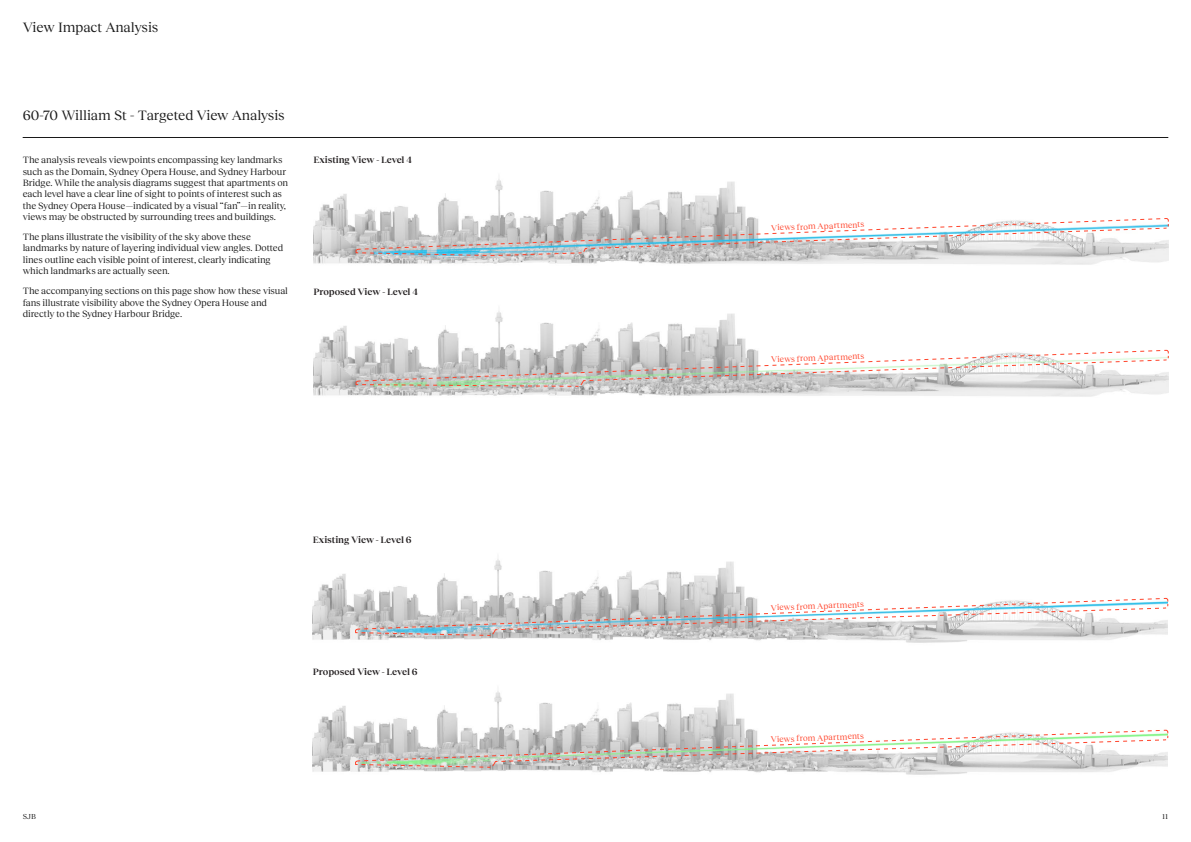
<style>
.page{position:relative;width:1191px;height:842px;background:#fff}
.page>*{position:absolute;margin:0;border:0;box-sizing:border-box;transform-origin:0 0}
.t1{font:14px "Reckless Neue";letter-spacing:-.005em;color:#191919}
.t2{font:9.5px/11.4px "Reckless Neue";letter-spacing:-.005em;color:#191919}
.t3{font:600 9.5px "Reckless Neue";letter-spacing:-.005em;color:#231f20}
.t4{font:8.5px "Reckless Neue";color:#ff4229}
.t5{font:7.5px "Reckless Neue";color:#191919}
</style>
<div class="page">
<img style="left:313px;top:559px;width:816px;height:84px">
<img style="left:313px;top:179px;width:855px;height:86px">
<img style="left:313px;top:691px;width:816px;height:84px">
<img style="left:313px;top:311px;width:855px;height:86px">
<hr style="left:23px;top:137px;width:1145px;height:1px;background:#191919">
<svg style="left:355px;top:597px;width:813px;height:39px"></svg>
<svg style="left:355px;top:217px;width:814px;height:40px"></svg>
<svg style="left:355px;top:729px;width:813px;height:39px"></svg>
<svg style="left:355px;top:349px;width:814px;height:38px"></svg>
<h1 class="t1" style="left:23px;top:17px;width:137px">View Impact Analysis</h1>
<h1 class="t1" style="left:23px;top:106px;width:263px">60-70 William St - Targeted View Analysis</h1>
<p class="t2" style="left:23px;top:154px;width:267px">The analysis reveals viewpoints encompassing key landmarks such as the Domain, Sydney Opera House, and Sydney Harbour Bridge. While the analysis diagrams suggest that apartments on each level have a clear line of sight to points of interest such as the Sydney Opera House—indicated by a visual “fan”—in reality, views may be obstructed by surrounding trees and buildings.</p>
<p class="t2" style="left:23px;top:230px;width:262px">The plans illustrate the visibility of the sky above these landmarks by nature of layering individual view angles. Dotted lines outline each visible point of interest, clearly indicating which landmarks are actually seen.</p>
<p class="t2" style="left:23px;top:285px;width:267px">The accompanying sections on this page show how these visual fans illustrate visibility above the Sydney Opera House and directly to the Sydney Harbour Bridge.</p>
<p class="t3" style="left:313px;top:153px;width:100px">Existing View - Level 4</p>
<p class="t3" style="left:313px;top:285px;width:106px">Proposed View - Level 4</p>
<p class="t3" style="left:313px;top:533px;width:100px">Existing View - Level 6</p>
<p class="t3" style="left:313px;top:665px;width:106px">Proposed View - Level 6</p>
<p class="t4" style="left:771px;top:222px;width:95px;rotate:-2deg">Views from Apartments</p>
<p class="t4" style="left:771px;top:353px;width:95px;rotate:-2deg">Views from Apartments</p>
<p class="t4" style="left:770px;top:602px;width:95px;rotate:-2deg">Views from Apartments</p>
<p class="t4" style="left:770px;top:733px;width:95px;rotate:-2deg">Views from Apartments</p>
<p class="t5" style="left:23px;top:811px;width:15px">SJB</p>
<p class="t5" style="left:1162px;top:811px;width:7px">11</p>
</div>
